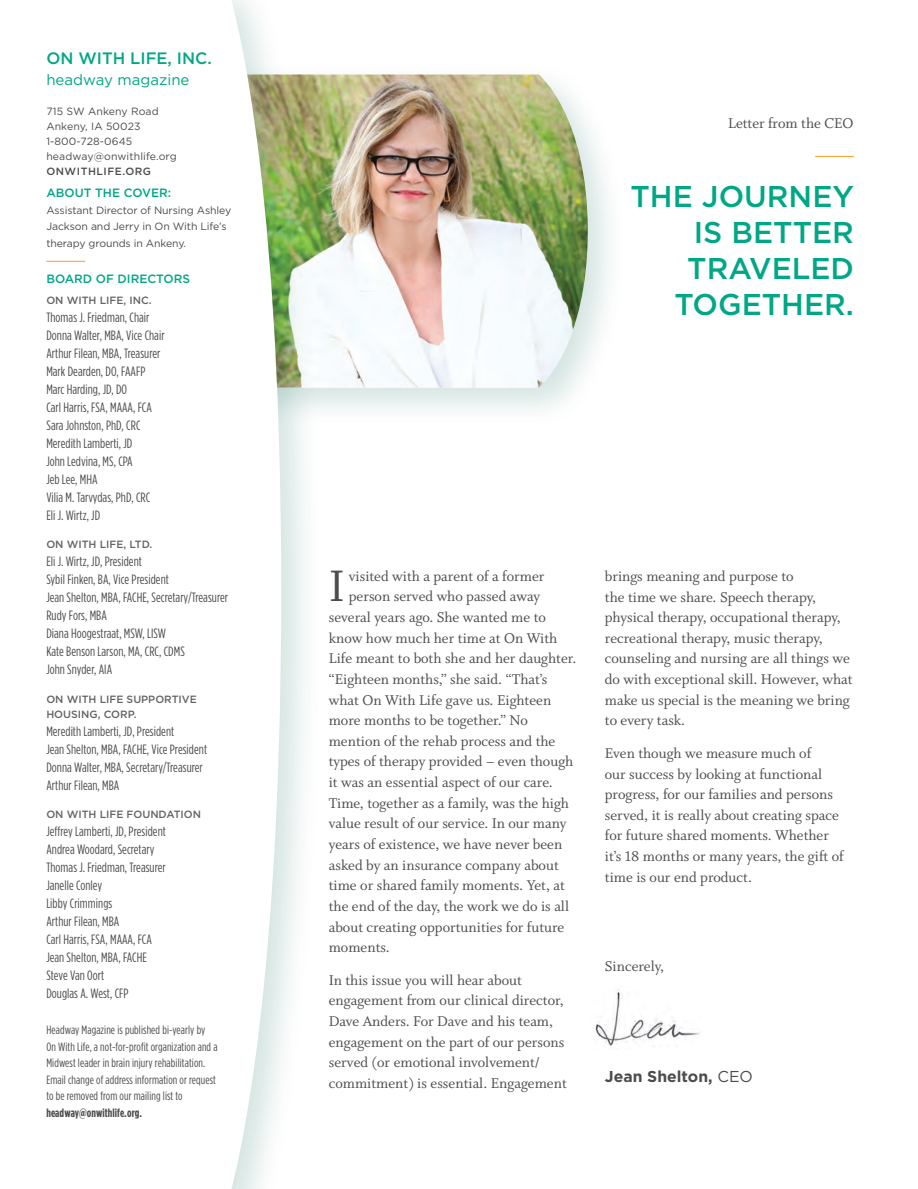
<style>
.page{position:relative;width:918px;height:1189px;background:#fff}
.page>*{position:absolute;margin:0;border:0;box-sizing:border-box;transform-origin:0 0}
.Body__Headway{font:49.2px "Whitman";color:#4b4c4d}
.Head{font:500 30px "Gotham";color:#00a786}
.Head-2{font:500 16.5px "Gotham";color:#00a786}
.Body__Headway-2{font:15.75px/20.7px "Whitman";color:#4b4c4d}
.Body__Headway-3{font:700 15.75px "Gotham";color:#4b4c4d}
.Subhead{font:15px "Gotham";color:#00a786}
.Masthead_Gotham_Cond{font:13.5px "Gotham Condensed";letter-spacing:.005em;color:#4b4c4d}
.Masthead_Gotham_Cond-2{font:12px "Gotham Condensed";letter-spacing:.01em;color:#4b4c4d}
.Subhead-2{font:500 12px "Gotham";color:#00a786}
.Masthead_Gotham_Cond-3{font:700 12px "Gotham Condensed";letter-spacing:.01em;color:#4b4c4d}
.Masthead_Gotham_Cond-4{font:10.5px/16.5px "Gotham";letter-spacing:-.01em;color:#4b4c4d}
.Subhead-3{font:500 10.5px "Gotham";color:#636366}
.Masthead_Gotham_Cond-5{font:10.5px "Gotham";letter-spacing:.01em;color:#4b4c4d}
.Masthead_Gotham_Cond-6{font:500 10.5px "Gotham";letter-spacing:.05em;color:#4b4c4d}
.s1{font-weight:400}
</style>
<div class="page">
<img style="left:595px;top:989px;width:105px;height:58px">
<div style="left:170px;top:62px;width:458px;height:366px;background:#026350;opacity:.17"></div>
<img style="left:324px;top:74px;width:264px;height:313px">
<div style="left:0;top:0;width:324px;height:1189px;background:#026350;opacity:.17"></div>
<svg style="left:0;top:0;width:281px;height:1189px"></svg>
<hr style="left:815px;top:156px;width:38px;height:1px;background:#f89c23">
<hr style="left:46px;top:261px;width:39px;height:1px;background:#f89c23">
<p class="Head-2" style="left:46px;top:48px;width:167px">ON WITH LIFE, INC.</p>
<p class="Subhead" style="left:46px;top:71px;width:145px">headway magazine</p>
<p class="Masthead_Gotham_Cond-5" style="left:46px;top:105px;width:114px">715 SW Ankeny Road</p>
<p class="Masthead_Gotham_Cond-5" style="left:46px;top:120px;width:96px">Ankeny, IA 50023</p>
<p class="Masthead_Gotham_Cond-5" style="left:46px;top:135px;width:87px">1-800-728-0645</p>
<p class="Masthead_Gotham_Cond-5" style="left:46px;top:150px;width:132px">headway@onwithlife.org</p>
<p class="Masthead_Gotham_Cond-6" style="left:46px;top:165px;width:106px">ONWITHLIFE.ORG</p>
<p class="Subhead-2" style="left:46px;top:186px;width:126px">ABOUT THE COVER:</p>
<p class="Masthead_Gotham_Cond-4" style="left:46px;top:201px;width:186px">Assistant Director of Nursing Ashley<br>Jackson and Jerry in On With Life’s therapy grounds in Ankeny.</p>
<p class="Subhead-2" style="left:46px;top:272px;width:145px">BOARD OF DIRECTORS</p>
<p class="Subhead-3" style="left:46px;top:294px;width:107px">ON WITH LIFE, INC.</p>
<p class="Masthead_Gotham_Cond" style="left:46px;top:310px;width:105px">Thomas J. Friedman, Chair</p>
<p class="Masthead_Gotham_Cond" style="left:46px;top:328px;width:120px">Donna Walter, MBA, Vice Chair</p>
<p class="Masthead_Gotham_Cond" style="left:46px;top:346px;width:115px">Arthur Filean, MBA, Treasurer</p>
<p class="Masthead_Gotham_Cond" style="left:46px;top:364px;width:100px">Mark Dearden, DO, FAAFP</p>
<p class="Masthead_Gotham_Cond" style="left:46px;top:382px;width:82px">Marc Harding, JD, DO</p>
<p class="Masthead_Gotham_Cond" style="left:46px;top:400px;width:107px">Carl Harris, FSA, MAAA, FCA</p>
<p class="Masthead_Gotham_Cond" style="left:46px;top:418px;width:96px">Sara Johnston, PhD, CRC</p>
<p class="Masthead_Gotham_Cond" style="left:46px;top:436px;width:88px">Meredith Lamberti, JD</p>
<p class="Masthead_Gotham_Cond" style="left:46px;top:454px;width:88px">John Ledvina, MS, CPA</p>
<p class="Masthead_Gotham_Cond" style="left:46px;top:472px;width:53px">Jeb Lee, MHA</p>
<p class="Masthead_Gotham_Cond" style="left:46px;top:490px;width:105px">Vilia M. Tarvydas, PhD, CRC</p>
<p class="Masthead_Gotham_Cond" style="left:46px;top:508px;width:55px">Eli J. Wirtz, JD</p>
<p class="Subhead-3" style="left:46px;top:538px;width:107px">ON WITH LIFE, LTD.</p>
<p class="Masthead_Gotham_Cond" style="left:46px;top:554px;width:97px">Eli J. Wirtz, JD, President</p>
<p class="Masthead_Gotham_Cond" style="left:46px;top:572px;width:124px">Sybil Finken, BA, Vice President</p>
<p class="Masthead_Gotham_Cond" style="left:46px;top:590px;width:183px">Jean Shelton, MBA, FACHE, Secretary/Treasurer</p>
<p class="Masthead_Gotham_Cond" style="left:46px;top:608px;width:62px">Rudy Fors, MBA</p>
<p class="Masthead_Gotham_Cond" style="left:46px;top:626px;width:121px">Diana Hoogestraat, MSW, LISW</p>
<p class="Masthead_Gotham_Cond" style="left:46px;top:644px;width:140px">Kate Benson Larson, MA, CRC, CDMS</p>
<p class="Masthead_Gotham_Cond" style="left:46px;top:662px;width:67px">John Snyder, AIA</p>
<p class="Subhead-3" style="left:46px;top:693px;width:152px">ON WITH LIFE SUPPORTIVE</p>
<p class="Subhead-3" style="left:46px;top:708px;width:92px">HOUSING, CORP.</p>
<p class="Masthead_Gotham_Cond" style="left:46px;top:724px;width:129px">Meredith Lamberti, JD, President</p>
<p class="Masthead_Gotham_Cond" style="left:46px;top:742px;width:162px">Jean Shelton, MBA, FACHE, Vice President</p>
<p class="Masthead_Gotham_Cond" style="left:46px;top:760px;width:158px">Donna Walter, MBA, Secretary/Treasurer</p>
<p class="Masthead_Gotham_Cond" style="left:46px;top:778px;width:75px">Arthur Filean, MBA</p>
<p class="Subhead-3" style="left:46px;top:808px;width:156px">ON WITH LIFE FOUNDATION</p>
<p class="Masthead_Gotham_Cond" style="left:46px;top:824px;width:121px">Jeffrey Lamberti, JD, President</p>
<p class="Masthead_Gotham_Cond" style="left:46px;top:842px;width:110px">Andrea Woodard, Secretary</p>
<p class="Masthead_Gotham_Cond" style="left:46px;top:860px;width:121px">Thomas J. Friedman, Treasurer</p>
<p class="Masthead_Gotham_Cond" style="left:46px;top:878px;width:57px">Janelle Conley</p>
<p class="Masthead_Gotham_Cond" style="left:46px;top:896px;width:67px">Libby Crimmings</p>
<p class="Masthead_Gotham_Cond" style="left:46px;top:914px;width:75px">Arthur Filean, MBA</p>
<p class="Masthead_Gotham_Cond" style="left:46px;top:932px;width:107px">Carl Harris, FSA, MAAA, FCA</p>
<p class="Masthead_Gotham_Cond" style="left:46px;top:950px;width:102px">Jean Shelton, MBA, FACHE</p>
<p class="Masthead_Gotham_Cond" style="left:46px;top:968px;width:59px">Steve Van Oort</p>
<p class="Masthead_Gotham_Cond" style="left:46px;top:986px;width:84px">Douglas A. West, CFP</p>
<p class="Masthead_Gotham_Cond-2" style="left:46px;top:1023px;width:160px">Headway Magazine is published bi-yearly by</p>
<p class="Masthead_Gotham_Cond-2" style="left:46px;top:1040px;width:173px">On With Life, a not-for-profit organization and a</p>
<p class="Masthead_Gotham_Cond-2" style="left:46px;top:1056px;width:160px">Midwest leader in brain injury rehabilitation.</p>
<p class="Masthead_Gotham_Cond-2" style="left:46px;top:1073px;width:171px">Email change of address information or request</p>
<p class="Masthead_Gotham_Cond-2" style="left:46px;top:1089px;width:138px">to be removed from our mailing list to</p>
<p class="Masthead_Gotham_Cond-3" style="left:46px;top:1105px;width:97px">headway@onwithlife.org.</p>
<p class="Body__Headway-2" style="left:728px;top:113px;width:127px">Letter from the CEO</p>
<p class="Head" style="left:630px;top:179px;width:225px">THE JOURNEY</p>
<p class="Head" style="left:693px;top:215px;width:162px">IS BETTER</p>
<p class="Head" style="left:687px;top:251px;width:168px">TRAVELED</p>
<p class="Head" style="left:674px;top:287px;width:181px">TOGETHER.</p>
<p class="Body__Headway" style="left:329px;top:559px;width:18px">I</p>
<p class="Body__Headway-2" style="left:349px;top:566px;width:197px">visited with a parent of a former</p>
<p class="Body__Headway-2" style="left:349px;top:586px;width:193px">person served who passed away</p>
<p class="Body__Headway-2" style="left:329px;top:607px;width:219px">several years ago. She wanted me to</p>
<p class="Body__Headway-2" style="left:329px;top:628px;width:230px">know how much her time at On With</p>
<p class="Body__Headway-2" style="left:329px;top:648px;width:249px">Life meant to both she and her daughter.</p>
<p class="Body__Headway-2" style="left:329px;top:669px;width:220px">“Eighteen months,” she said. “That’s</p>
<p class="Body__Headway-2" style="left:329px;top:689px;width:224px">what On With Life gave us. Eighteen</p>
<p class="Body__Headway-2" style="left:329px;top:710px;width:200px">more months to be together.” No</p>
<p class="Body__Headway-2" style="left:329px;top:731px;width:228px">mention of the rehab process and the</p>
<p class="Body__Headway-2" style="left:329px;top:751px;width:246px">types of therapy provided – even though</p>
<p class="Body__Headway-2" style="left:329px;top:772px;width:225px">it was an essential aspect of our care.</p>
<p class="Body__Headway-2" style="left:329px;top:793px;width:242px">Time, together as a family, was the high</p>
<p class="Body__Headway-2" style="left:329px;top:813px;width:239px">value result of our service. In our many</p>
<p class="Body__Headway-2" style="left:329px;top:834px;width:235px">years of existence, we have never been</p>
<p class="Body__Headway-2" style="left:329px;top:854px;width:231px">asked by an insurance company about</p>
<p class="Body__Headway-2" style="left:329px;top:875px;width:238px">time or shared family moments. Yet, at</p>
<p class="Body__Headway-2" style="left:329px;top:896px;width:242px">the end of the day, the work we do is all</p>
<p class="Body__Headway-2" style="left:329px;top:916px;width:237px">about creating opportunities for future</p>
<p class="Body__Headway-2" style="left:329px;top:937px;width:62px">moments.</p>
<p class="Body__Headway-2" style="left:329px;top:970px;width:239px">In this issue you will hear about engagement from our clinical director, Dave Anders. For Dave and his team, engagement on the part of our persons served (or emotional involvement/ commitment) is essential. Engagement</p>
<p class="Body__Headway-2" style="left:605px;top:566px;width:249px">brings meaning and purpose to<br>the time we share. Speech therapy, physical therapy, occupational therapy, recreational therapy, music therapy, counseling and nursing are all things we do with exceptional skill. However, what make us special is the meaning we bring to every task.</p>
<p class="Body__Headway-2" style="left:605px;top:743px;width:240px">Even though we measure much of<br>our success by looking at functional progress, for our families and persons served, it is really about creating space for future shared moments. Whether it’s 18 months or many years, the gift of time is our end product.</p>
<p class="Body__Headway-2" style="left:605px;top:955px;width:61px">Sincerely,</p>
<p class="Body__Headway-3" style="left:605px;top:1066px;width:150px">Jean Shelton, <span class="s1">CEO</span></p>
</div>
